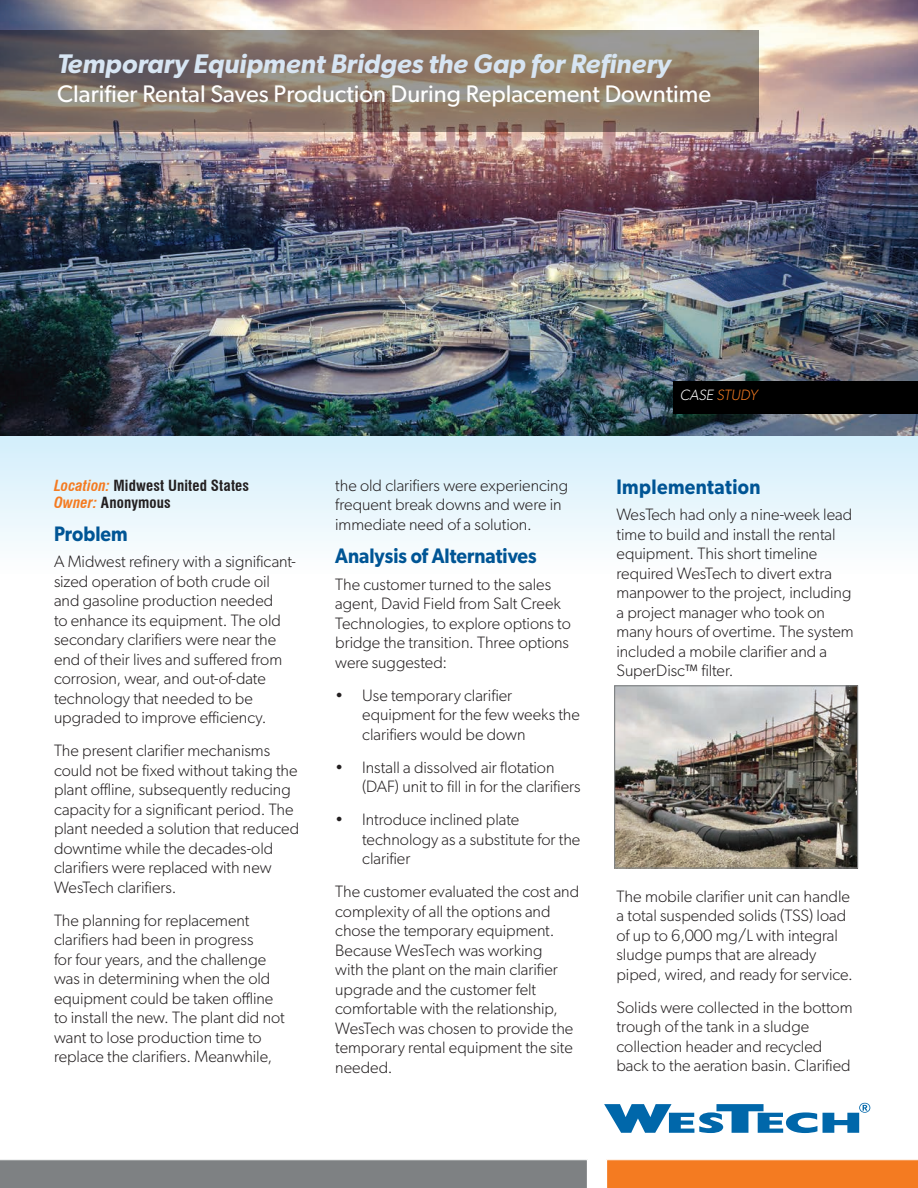
<style>
.page{position:relative;width:918px;height:1188px;background:#fff}
.page>*{position:absolute;margin:0;border:0;box-sizing:border-box;transform-origin:0 0}
.t1{font:italic 600 27px "Gibson";color:#d7e5f3}
.t2{font:24px "Gibson";color:#fff}
.t3{font:600 21px "Gibson";color:#005595;scale:.9 1}
.t4{font:600 21px "Gibson";letter-spacing:.02em;color:#005595;scale:.9 1}
.t5{font:300 16.5px/19.5px "Gibson";color:#231f20}
.t6{font:700 condensed 15px/16.5px "Swiss 721 BT";letter-spacing:.01em;color:#231f20}
.t7{font:italic 300 15px "Gibson";color:#f47b21}
.s1{font-style:italic;color:#f47b21}
.s2{color:#fff}
</style>
<div class="page">
<img style="left:0;top:0;width:918px;height:435px">
<div style="left:0;top:436px;width:918px;height:149px;background:linear-gradient(to bottom,#d2eefb,#fffffe)"></div>
<svg style="left:0;top:30px;width:759px;height:102px;background:#87776c"></svg>
<div style="left:673px;top:381px;width:245px;height:33px;background:#000"></div>
<div style="left:0;top:1159px;width:588px;height:29px;background:#7e8183"></div>
<svg style="left:606px;top:1159px;width:312px;height:29px;background:#f4802a"></svg>
<svg style="left:604px;top:1104px;width:213px;height:29px"></svg>
<svg style="left:823px;top:1103px;width:47px;height:30px"></svg>
<img style="left:616px;top:687px;width:240px;height:180px">
<div style="left:614px;top:685px;width:244px;height:184px;border:1px solid #7e8183"></div>
<h1 class="t1" style="left:57px;top:48px;width:615px">Temporary Equipment Bridges the Gap for Refinery</h1>
<h2 class="t2" style="left:57px;top:79px;width:655px">Clarifier Rental Saves Production During Replacement Downtime</h2>
<p class="t6" style="left:54px;top:478px;width:197px"><span class="s1">Location:</span> Midwest United States<br><span class="s1">Owner:</span> Anonymous</p>
<p class="t3" style="left:54px;top:521px;width:83px">Problem</p>
<p class="t5" style="left:54px;top:551px;width:243px">A Midwest refinery with a significant&shy;sized operation of both crude oil and gasoline production needed<br>to enhance its equipment. The old secondary clarifiers were near the end of their lives and suffered from corrosion, wear, and out-of-date technology that needed to be upgraded to improve efficiency.</p>
<p class="t5" style="left:54px;top:740px;width:247px">The present clarifier mechanisms could not be fixed without taking the plant offline, subsequently reducing capacity for a significant period. The plant needed a solution that reduced downtime while the decades-old clarifiers were replaced with new WesTech clarifiers.</p>
<p class="t5" style="left:54px;top:910px;width:232px">The planning for replacement clarifiers had been in progress<br>for four years, and the challenge was in determining when the old equipment could be taken offline to install the new. The plant did not want to lose production time to replace the clarifiers. Meanwhile,</p>
<p class="t5" style="left:335px;top:475px;width:234px">the old clarifiers were experiencing frequent break downs and were in immediate need of a solution.</p>
<p class="t3" style="left:335px;top:544px;width:225px">Analysis of Alternatives</p>
<p class="t5" style="left:335px;top:574px;width:237px">The customer turned to the sales agent, David Field from Salt Creek<br>Technologies, to explore options to bridge the transition. Three options were suggested:</p>
<p class="t5" style="left:362px;top:685px;width:219px;text-indent:-27px">• Use temporary clarifier equipment for the few weeks the clarifiers would be down</p>
<p class="t5" style="left:362px;top:757px;width:220px;text-indent:-27px">• Install a dissolved air flotation (DAF) unit to fill in for the clarifiers</p>
<p class="t5" style="left:362px;top:809px;width:220px;text-indent:-27px">• Introduce inclined plate technology as a substitute for the clarifier</p>
<p class="t5" style="left:335px;top:881px;width:245px">The customer evaluated the cost and complexity of all the options and chose the temporary equipment.<br>Because WesTech was working<br>with the plant on the main clarifier upgrade and the customer felt comfortable with the relationship,<br>WesTech was chosen to provide the temporary rental equipment the site needed.</p>
<p class="t7" style="left:680px;top:385px;width:79px"><span class="s2">CASE</span> STUDY</p>
<p class="t4" style="left:616px;top:474px;width:162px">Implementation</p>
<p class="t5" style="left:616px;top:505px;width:239px">WesTech had only a nine-week lead time to build and install the rental equipment. This short timeline required WesTech to divert extra manpower to the project, including a project manager who took on many hours of overtime. The system included a mobile clarifier and a<br>SuperDisc™ filter.</p>
<p class="t5" style="left:616px;top:886px;width:238px">The mobile clarifier unit can handle a total suspended solids (TSS) load of up to 6,000 mg/L with integral sludge pumps that are already piped, wired, and ready for service.</p>
<p class="t5" style="left:616px;top:997px;width:238px">Solids were collected in the bottom trough of the tank in a sludge collection header and recycled back to the aeration basin. Clarified</p>
</div>
